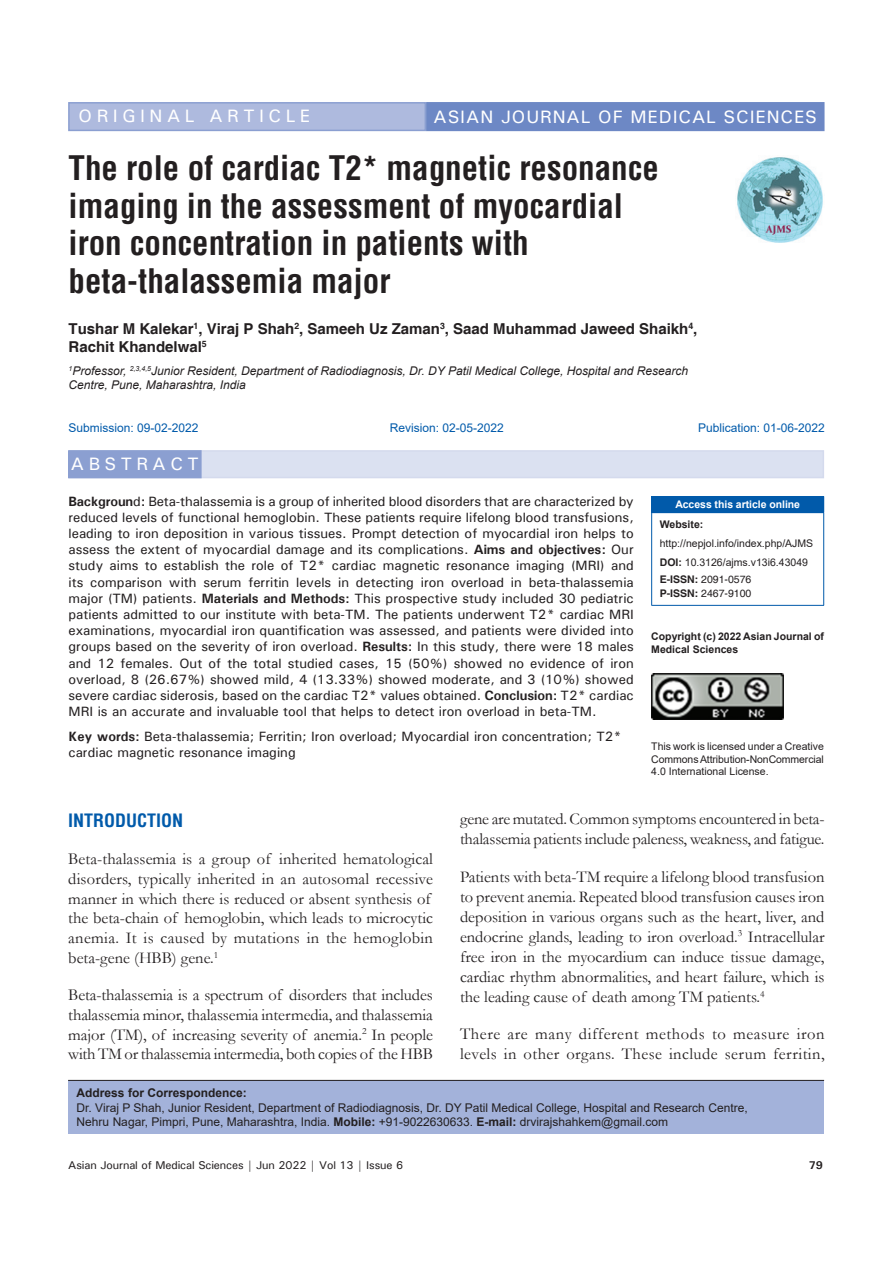
<style>
.page{position:relative;width:893px;height:1263px;background:#fff}
.page>*{position:absolute;margin:0;border:0;box-sizing:border-box;transform-origin:0 0}
.AT{font:700 condensed 33px/37.5px "Helvetica";color:#231f20}
.AH{font:500 18px "Univers";letter-spacing:.05em;color:#fff}
.AH-2{font:500 18px "Univers";letter-spacing:.25em;color:#fff}
.t1{font:700 condensed 18px "Helvetica";color:#015aaa}
.ABSH{font:500 18px "Univers";letter-spacing:.25em;color:#fff}
.TX{font:16.5px/19.8px "Garamond";color:#231f20}
.TX-2{font:16.5px/20.1px "Garamond";letter-spacing:.035em;color:#231f20}
.AU{font:700 15px/18px "Helvetica";color:#231f20}
.ABS{font:500 13.5px/16.2px "Univers";color:#231f20;text-align:justify}
.KWD{font:500 13.5px/16.2px "Univers";color:#231f20}
.ADD{font:12px/14.4px "Arial";color:#231f20}
.AFF{font:italic 12px/14.4px "Arial";color:#231f20}
.HIS{font:12px "Arial";color:#015aaa}
.t2{font:500 11.25px "Univers";letter-spacing:-.01em;color:#231f20}
.t3{font:700 11.25px "Univers";color:#231f20}
.License{font:10.5px/12.6px "Arial";letter-spacing:-.01em;color:#231f20;text-align:justify}
.License-2{font:700 10.5px/12.6px "Arial";color:#231f20}
.Web{font:10.5px/18.8px "Arial";color:#231f20}
.ISSN{font:10.5px/14.2px "Helvetica";color:#231f20}
.DOI{font:10.5px "Arial";color:#231f20}
.t4{font:700 10.5px "Arial";letter-spacing:-.005em;color:#fff}
.s1{font-weight:700}
</style>
<div class="page">
<div style="left:68px;top:1081px;width:756px;height:53px;background:#a3b2da"></div>
<hr style="left:68px;top:1080px;width:756px;height:1px;background:#231f20">
<img style="left:737px;top:157px;width:86px;height:86px">
<div style="left:69px;top:103px;width:356px;height:27px;background:#aebade"></div>
<div style="left:68px;top:102px;width:358px;height:29px;border:2px solid #8b9fd1"></div>
<div style="left:427px;top:103px;width:397px;height:27px;background:#6d88c5"></div>
<div style="left:426px;top:102px;width:398px;height:29px;border:2px solid #6d88c5"></div>
<div style="left:69px;top:450px;width:755px;height:28px;background:#dbe1f1"></div>
<div style="left:69px;top:451px;width:132px;height:26px;background:#8b9fd1"></div>
<div style="left:68px;top:450px;width:134px;height:28px;border:2px solid #8b9fd1"></div>
<div style="left:652px;top:496px;width:172px;height:17px;background:#015aaa"></div>
<svg style="left:651px;top:497px;width:1px;height:15px"></svg>
<hr style="left:651px;top:496px;width:173px;height:1px;background:#015aaa">
<hr style="left:651px;top:513px;width:1px;height:92px;background:#015aaa">
<hr style="left:651px;top:512px;width:173px;height:1px;background:#015aaa">
<hr style="left:823px;top:513px;width:1px;height:92px;background:#015aaa">
<hr style="left:651px;top:605px;width:173px;height:1px;background:#015aaa">
<img style="left:651px;top:673px;width:132px;height:46px">
<p class="AH-2" style="left:79px;top:105px;width:233px">ORIGINAL ARTICLE</p>
<p class="AH" style="left:434px;top:105px;width:385px">ASIAN JOURNAL OF MEDICAL SCIENCES</p>
<p class="AT" style="left:69px;top:149px;width:592px">The role of cardiac T2* magnetic resonance imaging in the assessment of myocardial iron concentration in patients with beta-thalassemia major</p>
<p class="AU" style="left:69px;top:321px;width:630px">Tushar M Kalekar<sup>1</sup>, Viraj P Shah<sup>2</sup>, Sameeh Uz Zaman<sup>3</sup>, Saad Muhammad Jaweed Shaikh<sup>4</sup>,<br>Rachit Khandelwal<sup>5</sup></p>
<p class="AFF" style="left:69px;top:364px;width:621px"><sup>1</sup>Professor, <sup>2,3,4,5</sup>Junior Resident, Department of Radiodiagnosis, Dr. DY Patil Medical College, Hospital and Research<br>Centre, Pune, Maharashtra, India</p>
<p class="HIS" style="left:69px;top:420px;width:132px">Submission: 09-02-2022</p>
<p class="HIS" style="left:390px;top:420px;width:116px">Revision: 02-05-2022</p>
<p class="HIS" style="left:698px;top:420px;width:128px">Publication: 01-06-2022</p>
<p class="ABSH" style="left:71px;top:453px;width:129px">ABSTRACT</p>
<p class="ABS" style="left:69px;top:493px;width:567px"><span class="s1">Backgroun</span>d<span class="s1">:</span> Beta-thalassemia is a group of inherited blood disorders that are characterized by reduced levels of functional hemoglobin. These patients require lifelong blood transfusions, leading to iron deposition in various tissues. Prompt detection of myocardial iron helps to assess the extent of myocardial damage and its complications. <span class="s1">Aims and objectives:</span> Our study aims to establish the role of T2* cardiac magnetic resonance imaging (MRI) and its comparison with serum ferritin levels in detecting iron overload in beta-thalassemia major (TM) patients. <span class="s1">Materials and Methods:</span> This prospective study included 30 pediatric patients admitted to our institute with beta-TM. The patients underwent T2* cardiac MRI examinations, myocardial iron quantification was assessed, and patients were divided into groups based on the severity of iron overload. <span class="s1">Results:</span> In this study, there were 18 males and 12 females. Out of the total studied cases, 15 (50%) showed no evidence of iron overload, 8 (26.67%) showed mild, 4 (13.33%) showed moderate, and 3 (10%) showed severe cardiac siderosis, based on the cardiac T2* values obtained. <span class="s1">Conclusion:</span> T2* cardiac MRI is an accurate and invaluable tool that helps to detect iron overload in beta-TM.</p>
<p class="KWD" style="left:69px;top:728px;width:555px"><span class="s1">Key words:</span> Beta-thalassemia; Ferritin; Iron overload; Myocardial iron concentration; T2* cardiac magnetic resonance imaging</p>
<p class="t4" style="left:675px;top:497px;width:126px">Access this article online</p>
<p class="Web" style="left:660px;top:515px;width:155px"><span class="s1">Website: </span>http://nepjol.info/index.php/AJMS</p>
<p class="DOI" style="left:660px;top:555px;width:150px"><span class="s1">DOI:</span> 10.3126/ajms.v13i6.43049</p>
<p class="ISSN" style="left:660px;top:573px;width:93px"><span class="s1">E-ISSN:</span> 2091-0576<br><span class="s1">P-ISSN:</span> 2467-9100</p>
<p class="License-2" style="left:651px;top:630px;width:174px">Copyright (c) 2022 Asian Journal of<br>Medical Sciences</p>
<p class="License" style="left:651px;top:740px;width:174px">This work is licensed under a Creative Commons Attribution-NonCommercial 4.0 International License.</p>
<h1 class="t1" style="left:68px;top:809px;width:117px">INTRODUCTION</h1>
<p class="TX" style="left:68px;top:849px;width:366px">Beta-thalassemia is a group of inherited hematological disorders, typically inherited in an autosomal recessive manner in which there is reduced or absent synthesis of the beta-chain of hemoglobin, which leads to microcytic anemia. It is caused by mutations in the hemoglobin beta-gene (HBB) gene.<sup>1</sup></p>
<p class="TX" style="left:68px;top:984px;width:366px;text-align:justify">Beta-thalassemia is a spectrum of disorders that includes thalassemia minor, thalassemia intermedia, and thalassemia major (TM), of increasing severity of anemia.<sup>2</sup> In people with TM or thalassemia intermedia, both copies of the HBB</p>
<p class="TX" style="left:460px;top:809px;width:366px">gene are mutated. Common symptoms encountered in beta&shy;thalassemia patients include paleness, weakness, and fatigue.</p>
<p class="TX" style="left:460px;top:866px;width:366px;text-align:justify">Patients with beta-TM require a lifelong blood transfusion to prevent anemia. Repeated blood transfusion causes iron deposition in various organs such as the heart, liver, and endocrine glands, leading to iron overload.<sup>3</sup> Intracellular free iron in the myocardium can induce tissue damage, cardiac rhythm abnormalities, and heart failure, which is the leading cause of death among TM patients.<sup>4</sup></p>
<p class="TX-2" style="left:460px;top:1024px;width:366px">There are many different methods to measure iron levels in other organs. These include serum ferritin,</p>
<p class="ADD" style="left:77px;top:1086px;width:672px"><span class="s1">Address for Correspondence:<br></span>Dr. Viraj P Shah, Junior Resident, Department of Radiodiagnosis, Dr. DY Patil Medical College, Hospital and Research Centre,<br>Nehru Nagar, Pimpri, Pune, Maharashtra, India. <span class="s1">Mobile:</span> +91-9022630633. <span class="s1">E-mail:</span> drvirajshahkem@gmail.com</p>
<p class="t2" style="left:68px;top:1157px;width:336px">Asian Journal of Medical Sciences | Jun 2022 | Vol 13 | Issue 6</p>
<p class="t3" style="left:809px;top:1157px;width:16px">79</p>
</div>
